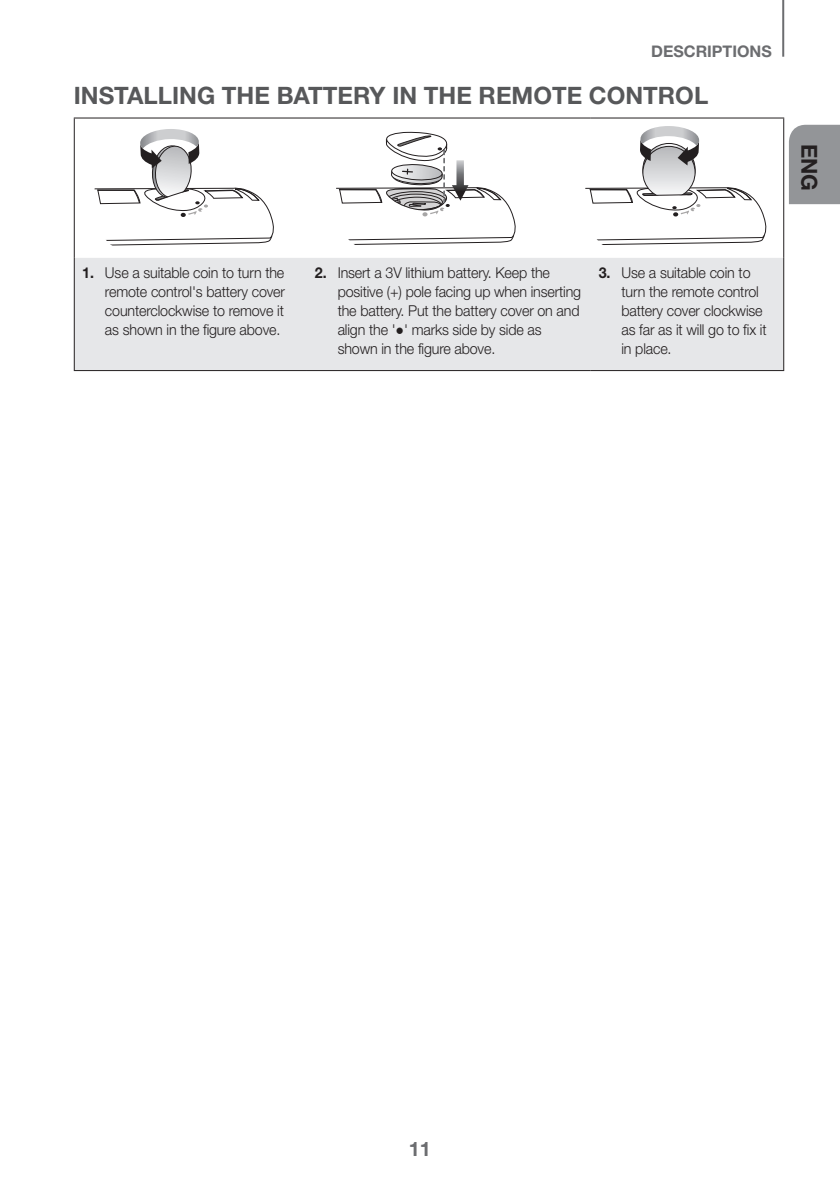
<style>
.page{position:relative;width:840px;height:1191px;background:#fff}
.page>*{position:absolute;margin:0;border:0;box-sizing:border-box;transform-origin:0 0}
.Title2{font:700 24px "Helvetica Neue cp";color:#57585a}
.t1{font:700 22px "Helvetica Neue cp";color:#231f20}
.t2{font:700 20px "Helvetica Neue cp";color:#6c6d70}
.t3{font:700 16px "Helvetica Neue cp";color:#6c6d70}
.t4{font:300 15px/19px "Helvetica Neue cp";letter-spacing:-.01em;color:#231f20;scale:.95 1}
.s1{font-weight:700}
</style>
<div class="page">
<hr style="left:781px;top:0;width:2px;height:57px;background:#6c6d70">
<div style="left:789px;top:125px;width:50px;height:79px;background:#939598"></div>
<div style="left:75px;top:258px;width:707px;height:112px;background:#e6e7e9"></div>
<hr style="left:74px;top:117px;width:233px;height:1px;background:#231f20">
<hr style="left:74px;top:118px;width:1px;height:140px;background:#231f20">
<hr style="left:307px;top:117px;width:283px;height:1px;background:#231f20">
<hr style="left:590px;top:117px;width:193px;height:1px;background:#231f20">
<hr style="left:74px;top:258px;width:1px;height:112px;background:#231f20">
<hr style="left:782px;top:258px;width:1px;height:112px;background:#231f20">
<hr style="left:74px;top:370px;width:233px;height:1px;background:#231f20">
<hr style="left:307px;top:370px;width:283px;height:1px;background:#231f20">
<hr style="left:590px;top:370px;width:193px;height:1px;background:#231f20">
<hr style="left:782px;top:118px;width:1px;height:140px;background:#231f20">
<svg style="left:94px;top:129px;width:180px;height:117px"></svg>
<svg style="left:642px;top:146px;width:52px;height:52px"></svg>
<svg style="left:585px;top:185px;width:181px;height:60px"></svg>
<svg style="left:640px;top:126px;width:59px;height:39px"></svg>
<svg style="left:336px;top:132px;width:180px;height:113px"></svg>
<p class="t3" style="left:650px;top:42px;width:122px">DESCRIPTIONS</p>
<p class="Title2" style="left:74px;top:81px;width:635px">INSTALLING THE BATTERY IN THE REMOTE CONTROL</p>
<h2 class="t1" style="left:821px;top:144px;width:49px;rotate:90deg">ENG</h2>
<p class="t4" style="left:105px;top:263px;width:191px;text-align:justify;text-indent:-23px"><span class="s1">1.</span> Use a suitable coin to turn the remote control's battery cover counterclockwise to remove it as shown in the figure above.</p>
<p class="t4" style="left:337px;top:263px;width:257px;text-indent:-23px"><span class="s1">2.</span> Insert a 3V lithium battery. Keep the positive (+) pole facing up when inserting the battery. Put the battery cover on and align the '●' marks side by side as shown in the figure above.</p>
<p class="t4" style="left:621px;top:263px;width:154px;text-indent:-23px"><span class="s1">3.</span> Use a suitable coin to turn the remote control battery cover clockwise as far as it will go to fix it in place.</p>
<h3 class="t2" style="left:408px;top:1137px;width:24px">11</h3>
</div>
